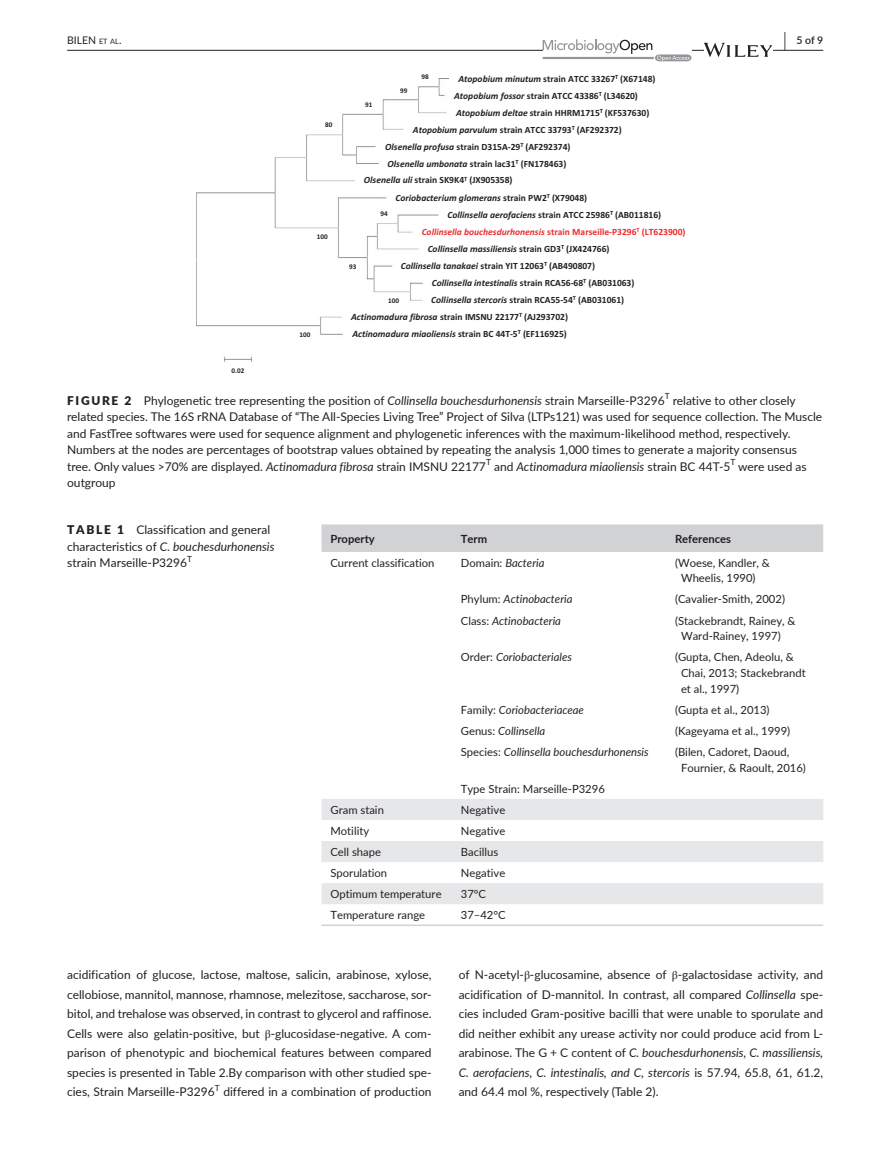
<style>
.page{position:relative;width:893px;height:1174px;background:#fff}
.page>*{position:absolute;margin:0;border:0;box-sizing:border-box;transform-origin:0 0}
.t1{font:600 19.5px "Lato";color:#231f20;scale:.48 1}
.t2{font:12px/19.5px "Lato";color:#231f20;text-align:justify}
.t3{font:11.25px/15.8px "Lato";color:#231f20}
.t4{font:italic 11.25px "Lato";color:#231f20}
.t5{font:700 11.25px "Lato";color:#231f20}
.t6{font:10.5px "Lato";color:#231f20}
.t7{font:600 10.5px "Lato";color:#231f20}
.t8{font:700 9.6px "Calibri";color:#231f20}
.t9{font:italic 700 9.6px "Calibri";color:#231f20}
.t10{font:700 9.6px "Calibri";color:#ec2a2d}
.t11{font:8.4px "Lato";color:#231f20}
.t12{font:700 7.2px "Calibri";letter-spacing:.005em;color:#231f20}
.s1{font-size:7.35px}
.s2{font-style:italic}
.s3{font-style:normal}
.s4{font-weight:900}
.s5{font-family:"STIX"}
</style>
<div class="page">
<hr style="left:67px;top:50px;width:756px;height:1px;background:#231f20">
<svg style="left:543px;top:39px;width:148px;height:22px"></svg>
<svg style="left:704px;top:43px;width:68px;height:14px"></svg>
<img style="left:196px;top:78px;width:252px;height:284px">
<div style="left:321px;top:524px;width:502px;height:28px;background:#d1d2d4"></div>
<svg style="left:321px;top:799px;width:502px;height:105px;fill:#e6e7e9"></svg>
<hr style="left:321px;top:924px;width:131px;height:2px;background:#d1d2d4">
<hr style="left:452px;top:924px;width:214px;height:2px;background:#d1d2d4">
<hr style="left:666px;top:924px;width:157px;height:2px;background:#d1d2d4">
<h1 class="t1" style="left:784px;top:26px;width:7px">|</h1>
<p class="t6" style="left:67px;top:33px;width:56px">BILEN <span class="s1">et al</span>.</p>
<p class="t7" style="left:796px;top:33px;width:28px">5 of 9</p>
<p class="t12" style="left:232px;top:366px;width:14px">0.02</p>
<p class="t12" style="left:325px;top:120px;width:9px">80</p>
<p class="t12" style="left:317px;top:232px;width:12px">100</p>
<p class="t12" style="left:299px;top:330px;width:12px">100</p>
<p class="t12" style="left:365px;top:100px;width:9px">91</p>
<p class="t12" style="left:400px;top:85px;width:9px">99</p>
<p class="t12" style="left:421px;top:72px;width:9px">98</p>
<p class="t8" style="left:458px;top:73px;width:199px"><span class="s2">Atopobium minutum</span> strain ATCC 33267<sup>T</sup> (X67148)</p>
<p class="t8" style="left:454px;top:89px;width:185px"><span class="s2">Atopobium fossor</span> strain ATCC 43386<sup>T</sup> (L34620)</p>
<p class="t8" style="left:456px;top:106px;width:195px"><span class="s2">Atopobium deltae</span> strain HHRM1715<sup>T</sup> (KF537630)</p>
<p class="t8" style="left:413px;top:123px;width:210px"><span class="s2">Atopobium parvulum</span> strain ATCC 33793<sup>T</sup> (AF292372)</p>
<p class="t8" style="left:385px;top:140px;width:187px"><span class="s2">Olsenella profusa</span> strain D315A-29<sup>T</sup> (AF292374)</p>
<p class="t8" style="left:388px;top:158px;width:180px"><span class="s2">Olsenella umbonata</span> strain lac31<sup>T</sup> (FN178463)</p>
<p class="t8" style="left:364px;top:174px;width:150px"><span class="s2">Olsenella uli</span> strain SK9K4<sup>T</sup> (JX905358)</p>
<p class="t12" style="left:349px;top:262px;width:9px">93</p>
<p class="t12" style="left:380px;top:209px;width:9px">94</p>
<p class="t9" style="left:396px;top:192px;width:193px">Coriobacterium glomerans <span class="s3">strain PW2</span><sup>T</sup> <span class="s3">(X79048)</span></p>
<p class="t8" style="left:447px;top:209px;width:215px"><span class="s2">Collinsella aerofaciens</span> strain ATCC 25986<sup>T</sup> (AB011816)</p>
<p class="t10" style="left:422px;top:226px;width:265px"><span class="s2">Collinsella bouchesdurhonensis</span> strain Marseille-P3296<sup>T</sup> (LT623900)</p>
<p class="t9" style="left:428px;top:243px;width:183px">Collinsella massiliensis <span class="s3">strain GD3</span><sup>T</sup> <span class="s3">(JX424766)</span></p>
<p class="t8" style="left:401px;top:259px;width:196px"><span class="s2">Collinsella tanakaei</span> strain YIT 12063<sup>T</sup> (AB490807)</p>
<p class="t8" style="left:432px;top:277px;width:204px"><span class="s2">Collinsella intestinalis</span> strain RCA56-68<sup>T</sup> (AB031063)</p>
<p class="t12" style="left:388px;top:296px;width:12px">100</p>
<p class="t8" style="left:431px;top:293px;width:194px"><span class="s2">Collinsella stercoris</span> strain RCA55-54<sup>T</sup> (AB031061)</p>
<p class="t8" style="left:351px;top:310px;width:218px"><span class="s2">Actinomadura fibrosa</span> strain IMSNU 22177<sup>T</sup> (AJ293702)</p>
<p class="t9" style="left:353px;top:327px;width:216px">Actinomadura miaoliensis <span class="s3">strain BC 44T-5</span><sup>T</sup> <span class="s3">(EF116925)</span></p>
<p class="t2" style="left:67px;top:391px;width:757px;line-height:16.5px;text-align:left"><span class="s4">FIGURE 2</span> Phylogenetic tree representing the position of <span class="s2">Collinsella bouchesdurhonensis</span> strain Marseille-P3296<sup>T</sup> relative to other closely related species. The 16S rRNA Database of “The All-Species Living Tree” Project of Silva (LTPs121) was used for sequence collection. The Muscle and FastTree softwares were used for sequence alignment and phylogenetic inferences with the maximum-likelihood method, respectively.<br>Numbers at the nodes are percentages of bootstrap values obtained by repeating the analysis 1,000 times to generate a majority consensus tree. Only values &gt;70% are displayed. <span class="s2">Actinomadura fibrosa</span> strain IMSNU 22177<sup>T</sup> and <span class="s2">Actinomadura miaoliensis</span> strain BC 44T-5</p>
<p class="t11" style="left:730px;top:456px;width:6px">T</p>
<p class="t2" style="left:738px;top:456px;width:70px">were used as</p>
<p class="t2" style="left:67px;top:472px;width:50px">outgroup</p>
<p class="t2" style="left:67px;top:521px;width:209px;line-height:16.5px;text-align:left"><span class="s4">TABLE 1</span> Classification and general characteristics of <span class="s2">C. bouchesdurhonensis </span>strain Marseille-P3296</p>
<p class="t11" style="left:187px;top:552px;width:6px">T</p>
<p class="t5" style="left:330px;top:530px;width:46px">Property</p>
<p class="t5" style="left:461px;top:530px;width:28px">Term</p>
<p class="t5" style="left:675px;top:530px;width:58px">References</p>
<p class="t3" style="left:330px;top:554px;width:106px">Current classification</p>
<p class="t4" style="left:461px;top:554px;width:85px"><span class="s3">Domain:</span> Bacteria</p>
<p class="t3" style="left:681px;top:554px;width:90px;text-indent:-6px">(Woese, Kandler, &amp;<br>Wheelis, 1990)</p>
<p class="t4" style="left:461px;top:591px;width:113px"><span class="s3">Phylum:</span> Actinobacteria</p>
<p class="t3" style="left:675px;top:591px;width:111px">(Cavalier-Smith, 2002)</p>
<p class="t4" style="left:461px;top:612px;width:102px"><span class="s3">Class:</span> Actinobacteria</p>
<p class="t3" style="left:681px;top:612px;width:116px;text-indent:-6px">(Stackebrandt, Rainey, &amp;<br>Ward-Rainey, 1997)</p>
<p class="t4" style="left:461px;top:649px;width:113px"><span class="s3">Order:</span> Coriobacteriales</p>
<p class="t3" style="left:681px;top:649px;width:126px;text-indent:-6px">(Gupta, Chen, Adeolu, &amp;<br>Chai, 2013; Stackebrandt et al., 1997)</p>
<p class="t4" style="left:461px;top:702px;width:125px"><span class="s3">Family:</span> Coriobacteriaceae</p>
<p class="t3" style="left:675px;top:701px;width:96px">(Gupta et al., 2013)</p>
<p class="t4" style="left:461px;top:723px;width:86px"><span class="s3">Genus:</span> Collinsella</p>
<p class="t3" style="left:675px;top:722px;width:117px">(Kageyama et al., 1999)</p>
<p class="t4" style="left:461px;top:744px;width:189px"><span class="s3">Species:</span> Collinsella bouchesdurhonensis</p>
<p class="t3" style="left:681px;top:743px;width:126px;text-indent:-6px">(Bilen, Cadoret, Daoud,<br>Fournier, &amp; Raoult, 2016)</p>
<p class="t3" style="left:461px;top:780px;width:145px">Type Strain: Marseille-P3296</p>
<p class="t3" style="left:330px;top:801px;width:55px">Gram stain</p>
<p class="t3" style="left:461px;top:801px;width:46px">Negative</p>
<p class="t3" style="left:330px;top:822px;width:40px">Motility</p>
<p class="t3" style="left:461px;top:822px;width:46px">Negative</p>
<p class="t3" style="left:330px;top:843px;width:52px">Cell shape</p>
<p class="t3" style="left:461px;top:843px;width:39px">Bacillus</p>
<p class="t3" style="left:330px;top:864px;width:58px">Sporulation</p>
<p class="t3" style="left:461px;top:864px;width:46px">Negative</p>
<p class="t3" style="left:330px;top:885px;width:113px">Optimum temperature</p>
<p class="t3" style="left:461px;top:885px;width:27px">37°C</p>
<p class="t3" style="left:330px;top:907px;width:96px">Temperature range</p>
<p class="t3" style="left:461px;top:907px;width:46px">37–42°C</p>
<p class="t2" style="left:67px;top:964px;width:366px">acidification of glucose, lactose, maltose, salicin, arabinose, xylose, cellobiose, mannitol, mannose, rhamnose, melezitose, saccharose, sor&shy;bitol, and trehalose was observed, in contrast to glycerol and raffinose.<br>Cells were also gelatin-positive, but <span class="s5">β</span>-glucosidase-negative. A com&shy;parison of phenotypic and biochemical features between compared species is presented in Table 2.By comparison with other studied spe&shy;cies, Strain Marseille-P3296<sup>T</sup> differed in a combination of production</p>
<p class="t2" style="left:459px;top:964px;width:366px">of N-acetyl-<span class="s5">β</span>-glucosamine, absence of <span class="s5">β</span>-galactosidase activity, and acidification of D-mannitol. In contrast, all compared <span class="s2">Collinsella</span> spe&shy;cies included Gram-positive bacilli that were unable to sporulate and did neither exhibit any urease activity nor could produce acid from L&shy;arabinose. The G + C content of <span class="s2">C. bouchesdurhonensis, C. massiliensis, C. aerofaciens, C. intestinalis, and C, stercoris</span> is 57.94, 65.8, 61, 61.2, and 64.4 mol %, respectively (Table 2).</p>
</div>
